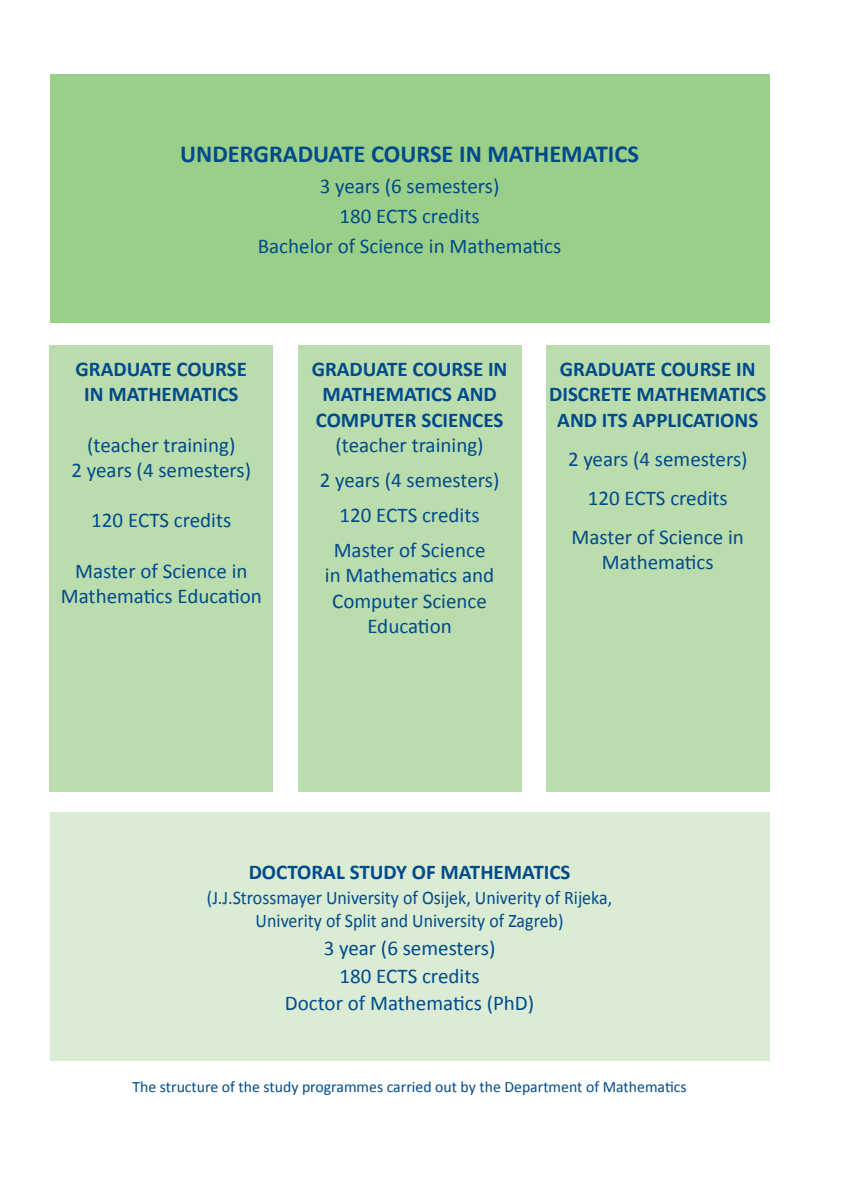
<style>
.page{position:relative;width:844px;height:1191px;background:#fff}
.page>*{position:absolute;margin:0;border:0;box-sizing:border-box;transform-origin:0 0}
.t1{font:700 24.5px "Calibri";color:#004a8b}
.t2{font:21px/25.2px "Calibri";color:#004a8b;text-align:center}
.t3{font:700 21px/25.2px "Calibri";color:#004a8b;text-align:center}
.t4{font:19.25px/23.1px "Calibri";color:#004a8b;text-align:center;scale:.93 1}
.t5{font:15.75px "Calibri";color:#004a8b}
.s1{font-weight:400}
</style>
<div class="page">
<div style="left:50px;top:74px;width:719px;height:248px;background:#9acf8a"></div>
<div style="left:50px;top:812px;width:719px;height:248px;background:#daecd4"></div>
<div style="left:50px;top:345px;width:223px;height:447px;background:#bbddae"></div>
<div style="left:298px;top:345px;width:223px;height:447px;background:#bbddae"></div>
<div style="left:546px;top:345px;width:223px;height:447px;background:#bbddae"></div>
<p class="t1" style="left:180px;top:139px;width:460px">UNDERGRADUATE COURSE IN MATHEMATICS</p>
<p class="t2" style="left:320px;top:172px;width:181px">3 years (6 semesters)</p>
<p class="t2" style="left:339px;top:202px;width:141px">180 ECTS credits</p>
<p class="t2" style="left:258px;top:232px;width:305px">Bachelor of Science in Mathematics</p>
<p class="t3" style="left:75px;top:355px;width:173px">GRADUATE COURSE</p>
<p class="t3" style="left:84px;top:381px;width:155px">IN MATHEMATICS</p>
<p class="t2" style="left:87px;top:431px;width:150px">(teacher training)</p>
<p class="t2" style="left:71px;top:456px;width:181px">2 years (4 semesters)</p>
<p class="t2" style="left:91px;top:507px;width:141px">120 ECTS credits</p>
<p class="t2" style="left:75px;top:557px;width:174px">Master of Science in</p>
<p class="t2" style="left:61px;top:582px;width:202px">Mathematics Education</p>
<p class="t3" style="left:311px;top:355px;width:197px">GRADUATE COURSE IN<br>MATHEMATICS AND<br>COMPUTER SCIENCES <span class="s1">(teacher training)</span></p>
<p class="t2" style="left:320px;top:466px;width:181px">2 years (4 semesters)</p>
<p class="t2" style="left:339px;top:501px;width:141px">120 ECTS credits</p>
<p class="t2" style="left:325px;top:536px;width:171px">Master of Science in Mathematics and<br>Computer Science<br>Education</p>
<p class="t3" style="left:549px;top:355px;width:219px">GRADUATE COURSE IN<br>DISCRETE MATHEMATICS<br>AND ITS APPLICATIONS</p>
<p class="t2" style="left:568px;top:445px;width:181px">2 years (4 semesters)</p>
<p class="t2" style="left:587px;top:484px;width:141px">120 ECTS credits</p>
<p class="t2" style="left:571px;top:523px;width:174px">Master of Science in<br>Mathematics</p>
<p class="t3" style="left:249px;top:858px;width:323px">DOCTORAL STUDY OF MATHEMATICS</p>
<p class="t4" style="left:207px;top:885px;width:437px">(J.J.Strossmayer University of Osijek, Univerity of Rijeka,<br>Univerity of Split and University of Zagreb)</p>
<p class="t2" style="left:323px;top:934px;width:173px">3 year (6 semesters)</p>
<p class="t2" style="left:339px;top:962px;width:141px">180 ECTS credits</p>
<p class="t2" style="left:285px;top:989px;width:251px">Doctor of Mathematics (PhD)</p>
<p class="t5" style="left:132px;top:1077px;width:555px">The structure of the study programmes carried out by the Department of Mathematics</p>
</div>
